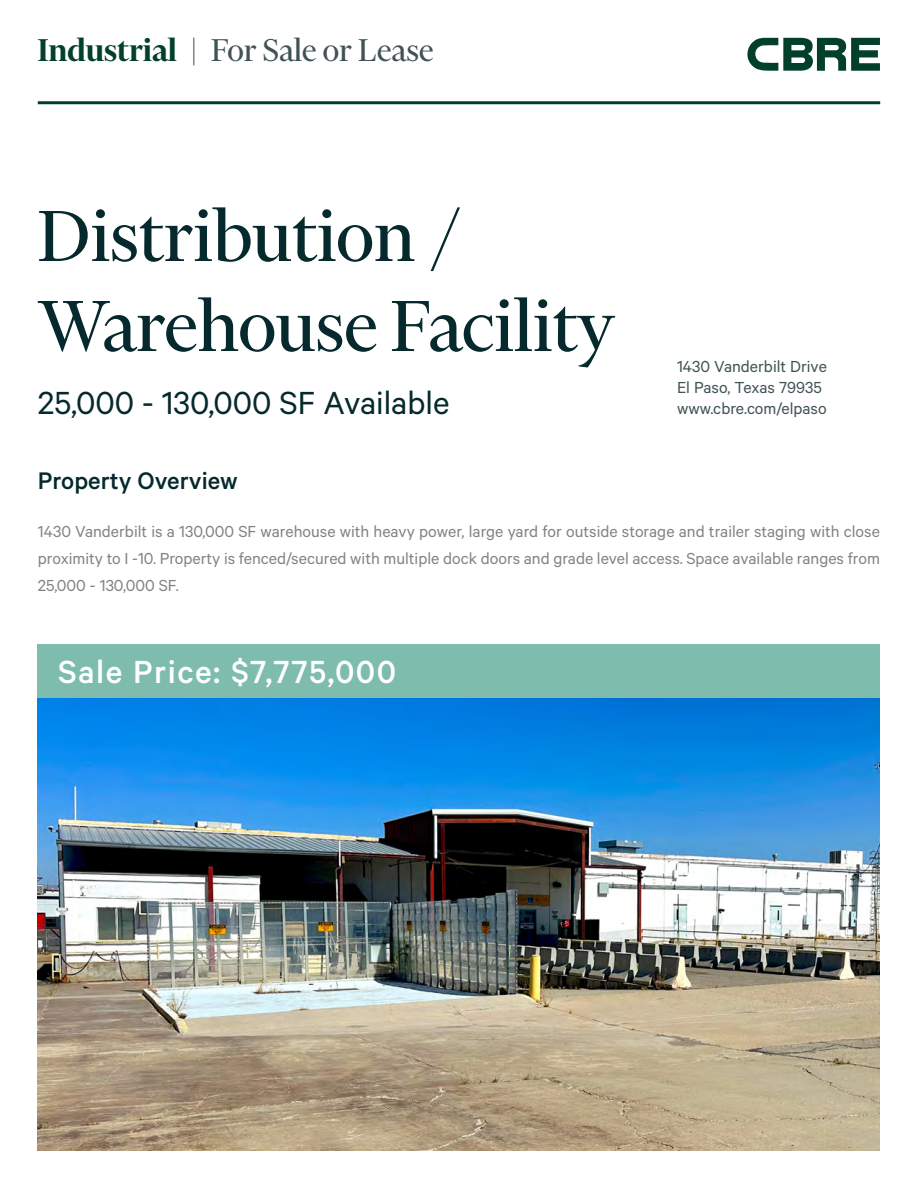
<style>
.page{position:relative;width:918px;height:1188px;background:#fff}
.page>*{position:absolute;margin:0;border:0;box-sizing:border-box;transform-origin:0 0}
.Heading_Large{font:82.5px/90px "Financier Display";color:#05292c}
.Subheading_Large{font:36px "Calibre";color:#05292c}
.t1{font:36px "Financier Display";color:#415255}
.t2{font:500 36px "Calibre";letter-spacing:.04em;color:#fff}
.Subheading_Small{font:500 27px "Calibre";color:#05292c}
.Body_Copy{font:18px/27px "Calibre";color:#808581;text-align:justify}
.t3{font:18px "Calibre";color:#415255}
.s1{font-weight:600;color:#023f2c}
</style>
<div class="page">
<img style="left:38px;top:698px;width:842px;height:452px">
<svg style="left:747px;top:38px;width:133px;height:33px"></svg>
<hr style="left:38px;top:101px;width:842px;height:3px;background:#023f2c">
<div style="left:38px;top:644px;width:842px;height:54px;background:#7ebcad"></div>
<p class="t1" style="left:38px;top:32px;width:397px"><span class="s1">Industrial</span> | For Sale or Lease</p>
<p class="Heading_Large" style="left:38px;top:191px;width:579px">Distribution /<br>Warehouse Facility</p>
<p class="Subheading_Large" style="left:38px;top:382px;width:413px">25,000 - 130,000 SF Available</p>
<p class="t3" style="left:677px;top:356px;width:151px">1430 Vanderbilt Drive</p>
<p class="t3" style="left:677px;top:377px;width:146px">El Paso, Texas 79935</p>
<p class="t3" style="left:677px;top:398px;width:151px">www.cbre.com/elpaso</p>
<p class="Subheading_Small" style="left:38px;top:465px;width:202px">Property Overview</p>
<p class="Body_Copy" style="left:38px;top:517px;width:844px">1430 Vanderbilt is a 130,000 SF warehouse with heavy power, large yard for outside storage and trailer staging with close proximity to I -10. Property is fenced/secured with multiple dock doors and grade level access. Space available ranges from 25,000 - 130,000 SF.</p>
<p class="t2" style="left:58px;top:651px;width:340px">Sale Price: $7,775,000</p>
</div>
